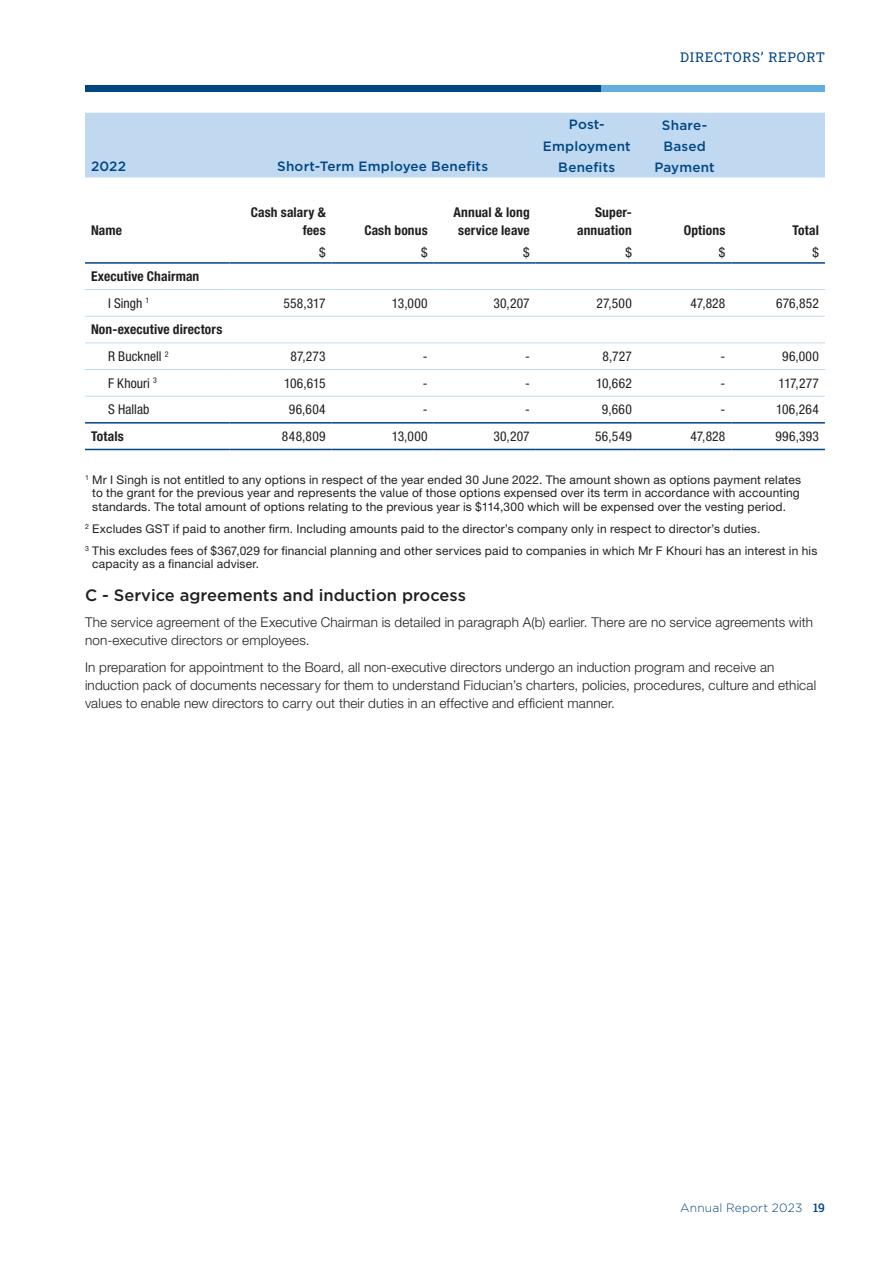
<style>
.page{position:relative;width:893px;height:1263px;background:#fff}
.page>*{position:absolute;margin:0;border:0;box-sizing:border-box;transform-origin:0 0}
.Sub_Heading_2{font:500 16.5px "Gotham";color:#231f20}
.Paragraph{font:300 13.5px/18px "Helvetica Neue LT Pro";letter-spacing:.01em;color:#231f20}
.Table_Text{font:condensed 13.5px "Helvetica Neue LT Pro";letter-spacing:.015em;color:#231f20}
.Table_Highlight{font:700 condensed 13.5px/18px "Helvetica Neue LT Pro";letter-spacing:.01em;color:#231f20;text-align:right}
.Table_Header{font:500 13.5px/21px "Gotham";letter-spacing:.015em;color:#004684;text-align:center}
.Table_Indented{font:condensed 13.5px "Helvetica Neue LT Pro";letter-spacing:.005em;color:#231f20}
.t1{font:13.5px "Roboto Slab";letter-spacing:.05em;color:#004684}
.Foot_Note{font:12px/13.5px "Helvetica Neue LT Pro";letter-spacing:.015em;color:#231f20;text-align:justify}
.t2{font:300 12px "Gotham";letter-spacing:.02em;color:#004684}
.s1{font-family:"Roboto Slab";font-weight:400}
</style>
<div class="page">
<div style="left:601px;top:85px;width:224px;height:6px;background:#64addf"></div>
<div style="left:85px;top:85px;width:516px;height:6px;background:#004684"></div>
<div style="left:85px;top:113px;width:740px;height:64px;background:#c0d9f1"></div>
<hr style="left:85px;top:289px;width:145px;height:1px;background:#c0d9f1">
<hr style="left:230px;top:289px;width:102px;height:1px;background:#c0d9f1">
<hr style="left:332px;top:289px;width:102px;height:1px;background:#c0d9f1">
<hr style="left:434px;top:289px;width:102px;height:1px;background:#c0d9f1">
<hr style="left:536px;top:289px;width:102px;height:1px;background:#c0d9f1">
<hr style="left:638px;top:289px;width:93px;height:1px;background:#c0d9f1">
<hr style="left:731px;top:289px;width:94px;height:1px;background:#c0d9f1">
<hr style="left:85px;top:316px;width:145px;height:1px;background:#c0d9f1">
<hr style="left:230px;top:316px;width:102px;height:1px;background:#c0d9f1">
<hr style="left:332px;top:316px;width:102px;height:1px;background:#c0d9f1">
<hr style="left:434px;top:316px;width:102px;height:1px;background:#c0d9f1">
<hr style="left:536px;top:316px;width:102px;height:1px;background:#c0d9f1">
<hr style="left:638px;top:316px;width:93px;height:1px;background:#c0d9f1">
<hr style="left:731px;top:316px;width:94px;height:1px;background:#c0d9f1">
<hr style="left:85px;top:342px;width:145px;height:1px;background:#c0d9f1">
<hr style="left:230px;top:342px;width:102px;height:1px;background:#c0d9f1">
<hr style="left:332px;top:342px;width:102px;height:1px;background:#c0d9f1">
<hr style="left:434px;top:342px;width:102px;height:1px;background:#c0d9f1">
<hr style="left:536px;top:342px;width:102px;height:1px;background:#c0d9f1">
<hr style="left:638px;top:342px;width:93px;height:1px;background:#c0d9f1">
<hr style="left:731px;top:342px;width:94px;height:1px;background:#c0d9f1">
<hr style="left:85px;top:369px;width:145px;height:1px;background:#c0d9f1">
<hr style="left:230px;top:369px;width:102px;height:1px;background:#c0d9f1">
<hr style="left:332px;top:369px;width:102px;height:1px;background:#c0d9f1">
<hr style="left:434px;top:369px;width:102px;height:1px;background:#c0d9f1">
<hr style="left:536px;top:369px;width:102px;height:1px;background:#c0d9f1">
<hr style="left:638px;top:369px;width:93px;height:1px;background:#c0d9f1">
<hr style="left:731px;top:369px;width:94px;height:1px;background:#c0d9f1">
<hr style="left:85px;top:396px;width:145px;height:1px;background:#c0d9f1">
<hr style="left:230px;top:396px;width:102px;height:1px;background:#c0d9f1">
<hr style="left:332px;top:396px;width:102px;height:1px;background:#c0d9f1">
<hr style="left:434px;top:396px;width:102px;height:1px;background:#c0d9f1">
<hr style="left:536px;top:396px;width:102px;height:1px;background:#c0d9f1">
<hr style="left:638px;top:396px;width:93px;height:1px;background:#c0d9f1">
<hr style="left:731px;top:396px;width:94px;height:1px;background:#c0d9f1">
<hr style="left:85px;top:262px;width:145px;height:2px;background:#004684">
<hr style="left:230px;top:262px;width:102px;height:2px;background:#004684">
<hr style="left:332px;top:262px;width:102px;height:2px;background:#004684">
<hr style="left:434px;top:262px;width:102px;height:2px;background:#004684">
<hr style="left:536px;top:262px;width:102px;height:2px;background:#004684">
<hr style="left:638px;top:262px;width:93px;height:2px;background:#004684">
<hr style="left:731px;top:262px;width:94px;height:2px;background:#004684">
<hr style="left:85px;top:422px;width:145px;height:2px;background:#004684">
<hr style="left:230px;top:422px;width:102px;height:2px;background:#004684">
<hr style="left:332px;top:422px;width:102px;height:2px;background:#004684">
<hr style="left:434px;top:422px;width:102px;height:2px;background:#004684">
<hr style="left:536px;top:422px;width:102px;height:2px;background:#004684">
<hr style="left:638px;top:422px;width:93px;height:2px;background:#004684">
<hr style="left:731px;top:422px;width:94px;height:2px;background:#004684">
<hr style="left:85px;top:449px;width:145px;height:1px;background:#004684">
<hr style="left:230px;top:449px;width:102px;height:1px;background:#004684">
<hr style="left:332px;top:449px;width:102px;height:1px;background:#004684">
<hr style="left:434px;top:449px;width:102px;height:1px;background:#004684">
<hr style="left:536px;top:449px;width:102px;height:1px;background:#004684">
<hr style="left:638px;top:449px;width:93px;height:1px;background:#004684">
<hr style="left:731px;top:449px;width:94px;height:1px;background:#004684">
<p class="Table_Header" style="left:91px;top:156px;width:36px">2022</p>
<p class="Table_Header" style="left:277px;top:156px;width:212px">Short-Term Employee Benefits</p>
<p class="t1" style="left:680px;top:48px;width:146px">DIRECTORS’ REPORT</p>
<p class="Table_Header" style="left:543px;top:114px;width:89px">Post-<br>Employment<br>Benefits</p>
<p class="Table_Header" style="left:654px;top:114px;width:62px">Share-<br>Based<br>Payment</p>
<p class="Table_Highlight" style="left:91px;top:221px;width:33px">Name</p>
<p class="Table_Highlight" style="left:251px;top:203px;width:76px">Cash salary &amp; fees</p>
<p class="Table_Highlight" style="left:364px;top:221px;width:65px">Cash bonus</p>
<p class="Table_Highlight" style="left:454px;top:203px;width:78px;text-align:center">Annual &amp; long service leave</p>
<p class="Table_Highlight" style="left:577px;top:203px;width:56px">Super&shy;annuation</p>
<p class="Table_Highlight" style="left:684px;top:221px;width:43px">Options</p>
<p class="Table_Highlight" style="left:792px;top:221px;width:28px">Total</p>
<p class="Table_Text" style="left:319px;top:244px;width:8px">$</p>
<p class="Table_Text" style="left:421px;top:244px;width:8px">$</p>
<p class="Table_Text" style="left:523px;top:244px;width:8px">$</p>
<p class="Table_Text" style="left:625px;top:244px;width:8px">$</p>
<p class="Table_Text" style="left:719px;top:244px;width:8px">$</p>
<p class="Table_Text" style="left:812px;top:244px;width:8px">$</p>
<p class="Table_Highlight" style="left:91px;top:267px;width:110px">Executive Chairman</p>
<p class="Table_Indented" style="left:108px;top:295px;width:43px">I Singh <sup>1</sup></p>
<p class="Table_Text" style="left:283px;top:295px;width:44px">558,317</p>
<p class="Table_Text" style="left:392px;top:295px;width:37px">13,000</p>
<p class="Table_Text" style="left:493px;top:295px;width:38px">30,207</p>
<p class="Table_Text" style="left:596px;top:295px;width:37px">27,500</p>
<p class="Table_Text" style="left:691px;top:295px;width:36px">47,828</p>
<p class="Table_Text" style="left:776px;top:295px;width:44px">676,852</p>
<p class="Table_Highlight" style="left:91px;top:320px;width:133px">Non-executive directors</p>
<p class="Table_Indented" style="left:108px;top:348px;width:62px">R Bucknell <sup>2</sup></p>
<p class="Table_Text" style="left:291px;top:348px;width:37px">87,273</p>
<p class="Table_Text" style="left:423px;top:348px;width:6px">-</p>
<p class="Table_Text" style="left:525px;top:348px;width:6px">-</p>
<p class="Table_Text" style="left:602px;top:348px;width:31px">8,727</p>
<p class="Table_Text" style="left:721px;top:348px;width:6px">-</p>
<p class="Table_Text" style="left:782px;top:348px;width:38px">96,000</p>
<p class="Table_Indented" style="left:108px;top:375px;width:50px">F Khouri <sup>3</sup></p>
<p class="Table_Text" style="left:284px;top:375px;width:43px">106,615</p>
<p class="Table_Text" style="left:423px;top:375px;width:6px">-</p>
<p class="Table_Text" style="left:525px;top:375px;width:6px">-</p>
<p class="Table_Text" style="left:596px;top:375px;width:37px">10,662</p>
<p class="Table_Text" style="left:721px;top:375px;width:6px">-</p>
<p class="Table_Text" style="left:779px;top:375px;width:42px">117,277</p>
<p class="Table_Indented" style="left:108px;top:402px;width:43px">S Hallab</p>
<p class="Table_Text" style="left:289px;top:402px;width:38px">96,604</p>
<p class="Table_Text" style="left:423px;top:402px;width:6px">-</p>
<p class="Table_Text" style="left:525px;top:402px;width:6px">-</p>
<p class="Table_Text" style="left:602px;top:402px;width:31px">9,660</p>
<p class="Table_Text" style="left:721px;top:402px;width:6px">-</p>
<p class="Table_Text" style="left:776px;top:402px;width:44px">106,264</p>
<p class="Table_Highlight" style="left:91px;top:427px;width:34px">Totals</p>
<p class="Table_Text" style="left:282px;top:428px;width:45px">848,809</p>
<p class="Table_Text" style="left:392px;top:428px;width:37px">13,000</p>
<p class="Table_Text" style="left:493px;top:428px;width:38px">30,207</p>
<p class="Table_Text" style="left:595px;top:428px;width:38px">56,549</p>
<p class="Table_Text" style="left:691px;top:428px;width:36px">47,828</p>
<p class="Table_Text" style="left:775px;top:428px;width:45px">996,393</p>
<p class="Foot_Note" style="left:92px;top:472px;width:710px;text-indent:-7px"><sup>1</sup> Mr I Singh is not entitled to any options in respect of the year ended 30 June 2022. The amount shown as options payment relates to the grant for the previous year and represents the value of those options expensed over its term in accordance with accounting standards. The total amount of options relating to the previous year is $114,300 which will be expensed over the vesting period.</p>
<p class="Foot_Note" style="left:85px;top:521px;width:677px"><sup>2</sup> Excludes GST if paid to another firm. Including amounts paid to the director’s company only in respect to director’s duties.</p>
<p class="Foot_Note" style="left:92px;top:543px;width:727px;text-indent:-7px"><sup>3</sup> This excludes fees of $367,029 for financial planning and other services paid to companies in which Mr F Khouri has an interest in his capacity as a financial adviser.</p>
<p class="Sub_Heading_2" style="left:85px;top:584px;width:382px">C - Service agreements and induction process</p>
<p class="Paragraph" style="left:85px;top:613px;width:729px">The service agreement of the Executive Chairman is detailed in paragraph A(b) earlier. There are no service agreements with non-executive directors or employees.</p>
<p class="Paragraph" style="left:85px;top:658px;width:733px">In preparation for appointment to the Board, all non-executive directors undergo an induction program and receive an induction pack of documents necessary for them to understand Fiducian’s charters, policies, procedures, culture and ethical values to enable new directors to carry out their duties in an effective and efficient manner.</p>
<p class="t2" style="left:680px;top:1200px;width:146px">Annual Report 2023 <span class="s1">19</span></p>
</div>
